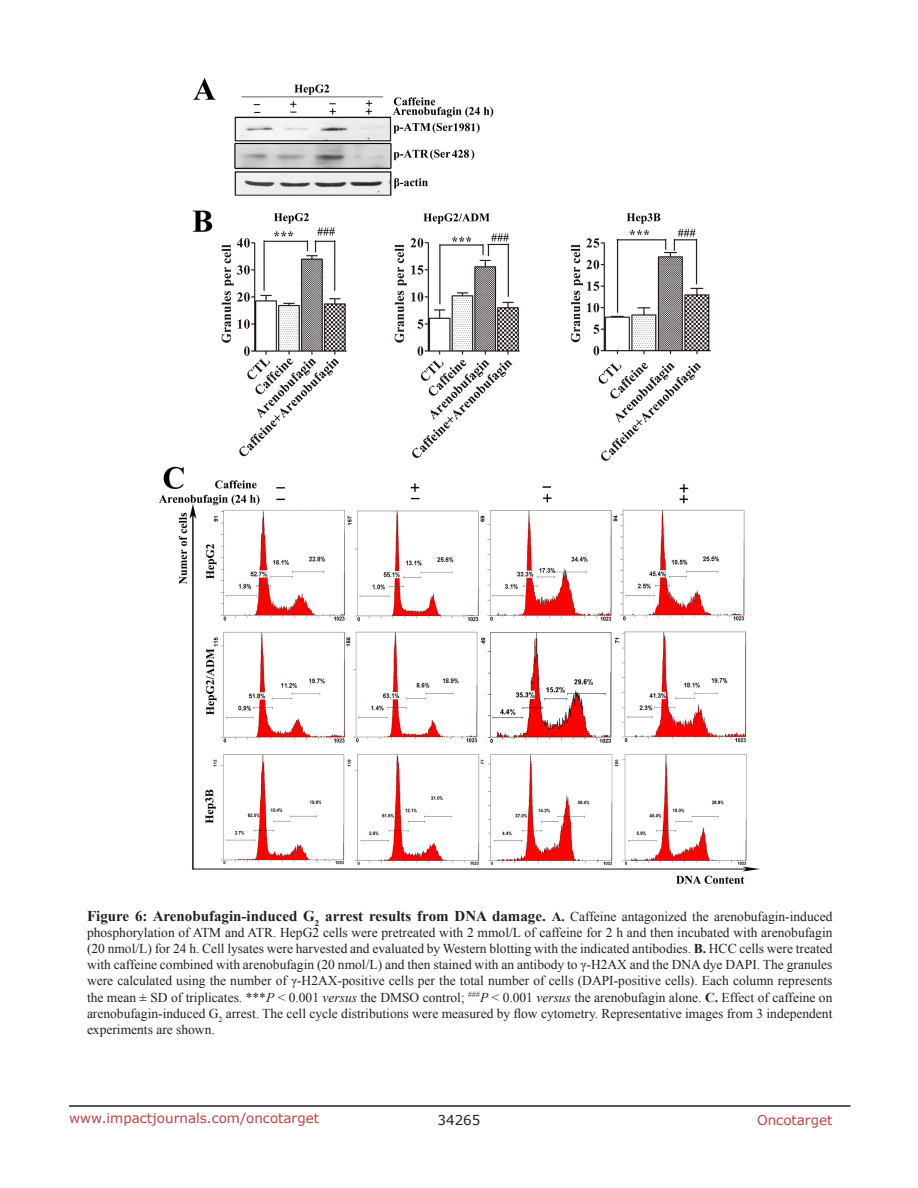
<style>
.page{position:relative;width:918px;height:1188px;background:#fff}
.page>*{position:absolute;margin:0;border:0;box-sizing:border-box;transform-origin:0 0}
.FigureText{font:700 15px "Times New Roman";color:#231f20}
.FigureText-2{font:13.5px/16.2px "Times New Roman";color:#231f20;text-align:justify}
.t1{font:13.5px "Verdana";color:#c24141}
.t2{font:13.5px "Verdana";color:#231f20}
.s1{font-size:13.5px}
.s2{font-weight:400;font-size:13.5px}
.s3{font-weight:700}
.s4{font-style:italic}
</style>
<div class="page">
<hr style="left:69px;top:1105px;width:781px;height:2px;background:#231f20">
<img style="left:159px;top:78px;width:601px;height:806px">
<p class="FigureText" style="left:87px;top:905px;width:747px">Figure 6: Arenobufagin-induced G<sub>2</sub> arrest results from DNA damage. <span class="s1">A.</span> <span class="s2">Caffeine antagonized the arenobufagin-induced</span></p>
<p class="FigureText-2" style="left:87px;top:924px;width:747px">phosphorylation of ATM and ATR. HepG2 cells were pretreated with 2 mmol/L of caffeine for 2 h and then incubated with arenobufagin (20 nmol/L) for 24 h. Cell lysates were harvested and evaluated by Western blotting with the indicated antibodies. <span class="s3">B.</span> HCC cells were treated with caffeine combined with arenobufagin (20 nmol/L) and then stained with an antibody to γ-H2AX and the DNA dye DAPI. The granules were calculated using the number of γ-H2AX-positive cells per the total number of cells (DAPI-positive cells). Each column represents the mean ± SD of triplicates. ***<span class="s4">P</span> &lt; 0.001 <span class="s4">versus</span> the DMSO control; <sup>###</sup><span class="s4">P</span> &lt; 0.001 <span class="s4">versus</span> the arenobufagin alone. <span class="s3">C.</span> Effect of caffeine on arenobufagin-induced G<sub>2</sub> arrest. The cell cycle distributions were measured by flow cytometry. Representative images from 3 independent experiments are shown.</p>
<p class="t1" style="left:69px;top:1109px;width:252px">www.impactjournals.com/oncotarget</p>
<p class="t2" style="left:438px;top:1111px;width:44px">34265</p>
<p class="t1" style="left:757px;top:1111px;width:77px">Oncotarget</p>
</div>
